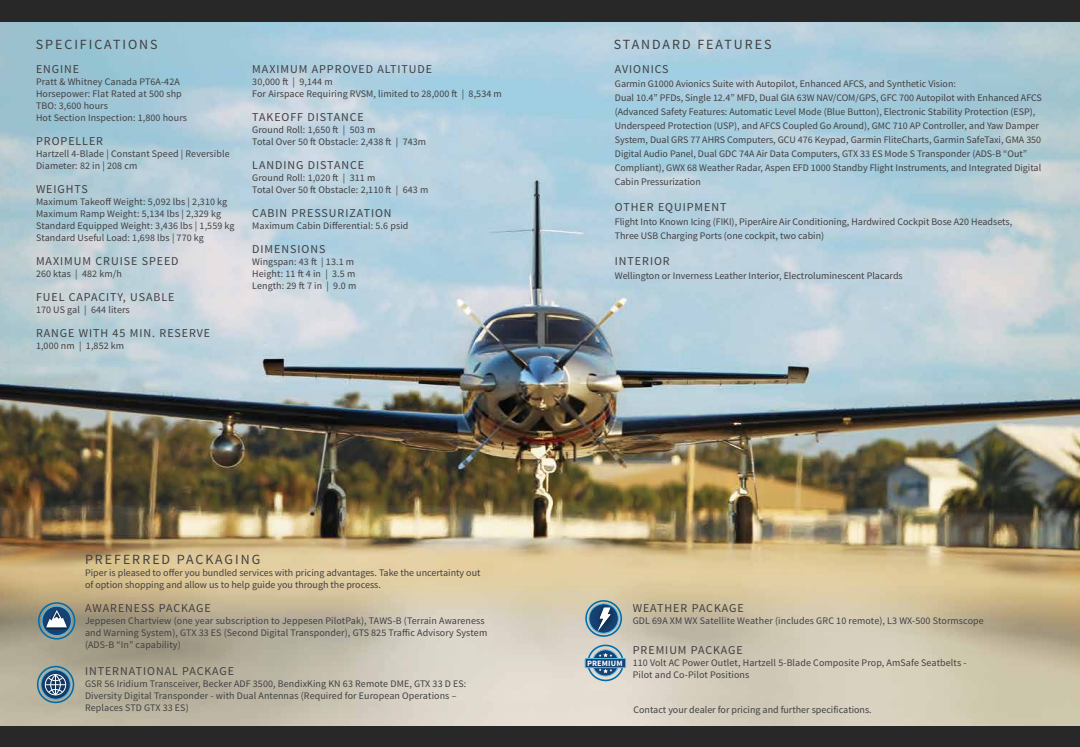
<style>
.page{position:relative;width:1080px;height:747px;background:#292829}
.page>*{position:absolute;margin:0;border:0;box-sizing:border-box;transform-origin:0 0}
.t1{font:14px "Source Sans Pro";letter-spacing:.14em;color:#414042}
.t2{font:12px "Source Sans Pro";letter-spacing:.08em;color:#414042}
.t3{font:10px/12px "Source Sans Pro";color:#414042}
.t4{font:700 8.1px "Source Sans Pro";letter-spacing:.02em;color:#fff}
</style>
<div class="page">
<img style="left:0;top:22px;width:1080px;height:704px">
<div style="left:38px;top:602px;width:37px;height:38px;border:2px solid #006eab;border-radius:50%"></div>
<svg style="left:41px;top:605px;width:31px;height:32px"></svg>
<img style="left:37px;top:665px;width:34px;height:2px">
<img style="left:37px;top:667px;width:38px;height:39px">
<svg style="left:40px;top:668px;width:31px;height:33px"></svg>
<div style="left:585px;top:658px;width:41px;height:10px;border:1px solid #54baea"></div>
<svg style="left:584px;top:598px;width:41px;height:85px;background:#829cab"></svg>
<h1 class="t1" style="left:36px;top:36px;width:123px">SPECIFICATIONS</h1>
<h1 class="t1" style="left:614px;top:36px;width:159px">STANDARD FEATURES</h1>
<p class="t2" style="left:615px;top:62px;width:55px">AVIONICS</p>
<p class="t3" style="left:615px;top:77px;width:428px;line-height:14px">Garmin G1000 Avionics Suite with Autopilot, Enhanced AFCS, and Synthetic Vision:<br>Dual 10.4” PFDs, Single 12.4” MFD, Dual GIA 63W NAV/COM/GPS, GFC 700 Autopilot with Enhanced AFCS (Advanced Safety Features: Automatic Level Mode (Blue Button), Electronic Stability Protection (ESP), Underspeed Protection (USP), and AFCS Coupled Go Around), GMC 710 AP Controller, and Yaw Damper System, Dual GRS 77 AHRS Computers, GCU 476 Keypad, Garmin FliteCharts, Garmin SafeTaxi, GMA 350<br>Digital Audio Panel, Dual GDC 74A Air Data Computers, GTX 33 ES Mode S Transponder (ADS-B “Out” Compliant), GWX 68 Weather Radar, Aspen EFD 1000 Standby Flight Instruments, and Integrated Digital Cabin Pressurization</p>
<p class="t2" style="left:615px;top:200px;width:113px">OTHER EQUIPMENT</p>
<p class="t3" style="left:615px;top:215px;width:399px;line-height:14px">Flight Into Known Icing (FIKI), PiperAire Air Conditioning, Hardwired Cockpit Bose A20 Headsets,<br>Three USB Charging Ports (one cockpit, two cabin)</p>
<p class="t2" style="left:615px;top:254px;width:56px">INTERIOR</p>
<p class="t3" style="left:615px;top:270px;width:289px">Wellington or Inverness Leather Interior, Electroluminescent Placards</p>
<p class="t2" style="left:36px;top:62px;width:45px">ENGINE</p>
<p class="t3" style="left:36px;top:76px;width:153px">Pratt &amp; Whitney Canada PT6A-42A<br>Horsepower: Flat Rated at 500 shp<br>TBO: 3,600 hours<br>Hot Section Inspection: 1,800 hours</p>
<p class="t2" style="left:36px;top:134px;width:69px">PROPELLER</p>
<p class="t3" style="left:36px;top:148px;width:195px">Hartzell 4-Blade | Constant Speed | Reversible<br>Diameter: 82 in | 208 cm</p>
<p class="t2" style="left:36px;top:182px;width:53px">WEIGHTS</p>
<p class="t3" style="left:36px;top:196px;width:200px">Maximum Takeoff Weight: 5,092 lbs | 2,310 kg Maximum Ramp Weight: 5,134 lbs | 2,329 kg Standard Equipped Weight: 3,436 lbs | 1,559 kg Standard Useful Load: 1,698 lbs | 770 kg</p>
<p class="t2" style="left:36px;top:254px;width:144px">MAXIMUM CRUISE SPEED</p>
<p class="t3" style="left:36px;top:268px;width:87px">260 ktas | 482 km/h</p>
<p class="t2" style="left:36px;top:290px;width:140px">FUEL CAPACITY, USABLE</p>
<p class="t3" style="left:36px;top:304px;width:95px">170 US gal | 644 liters</p>
<p class="t2" style="left:36px;top:326px;width:176px">RANGE WITH 45 MIN. RESERVE</p>
<p class="t3" style="left:36px;top:340px;width:90px">1,000 nm | 1,852 km</p>
<p class="t2" style="left:252px;top:62px;width:181px">MAXIMUM APPROVED ALTITUDE</p>
<p class="t3" style="left:252px;top:76px;width:251px">30,000 ft | 9,144 m<br>For Airspace Requiring RVSM, limited to 28,000 ft | 8,534 m</p>
<p class="t2" style="left:252px;top:110px;width:113px">TAKEOFF DISTANCE</p>
<p class="t3" style="left:252px;top:124px;width:175px">Ground Roll: 1,650 ft | 503 m<br>Total Over 50 ft Obstacle: 2,438 ft | 743m</p>
<p class="t2" style="left:252px;top:158px;width:113px">LANDING DISTANCE</p>
<p class="t3" style="left:252px;top:172px;width:178px">Ground Roll: 1,020 ft | 311 m<br>Total Over 50 ft Obstacle: 2,110 ft | 643 m</p>
<p class="t2" style="left:252px;top:206px;width:141px">CABIN PRESSURIZATION</p>
<p class="t3" style="left:252px;top:220px;width:158px">Maximum Cabin Differential: 5.6 psid</p>
<p class="t2" style="left:252px;top:242px;width:75px">DIMENSIONS</p>
<p class="t3" style="left:252px;top:256px;width:106px">Wingspan: 43 ft | 13.1 m<br>Height: 11 ft 4 in | 3.5 m<br>Length: 29 ft 7 in | 9.0 m</p>
<h1 class="t1" style="left:85px;top:550px;width:177px">PREFERRED PACKAGING</h1>
<p class="t3" style="left:85px;top:566px;width:397px">Piper is pleased to offer you bundled services with pricing advantages. Take the uncertainty out of option shopping and allow us to help guide you through the process.</p>
<p class="t2" style="left:85px;top:600px;width:127px">AWARENESS PACKAGE</p>
<p class="t3" style="left:85px;top:615px;width:404px">Jeppesen Chartview (one year subscription to Jeppesen PilotPak), TAWS-B (Terrain Awareness and Warning System), GTX 33 ES (Second Digital Transponder), GTS 825 Traffic Advisory System (ADS-B “In” capability)</p>
<p class="t2" style="left:85px;top:663px;width:151px">INTERNATIONAL PACKAGE</p>
<p class="t3" style="left:85px;top:678px;width:383px">GSR 56 Iridium Transceiver, Becker ADF 3500, BendixKing KN 63 Remote DME, GTX 33 D ES:<br>Diversity Digital Transponder - with Dual Antennas (Required for European Operations –<br>Replaces STD GTX 33 ES)</p>
<p class="t4" style="left:587px;top:658px;width:37px">PREMIUM</p>
<p class="t2" style="left:633px;top:600px;width:112px">WEATHER PACKAGE</p>
<p class="t3" style="left:633px;top:615px;width:353px">GDL 69A XM WX Satellite Weather (includes GRC 10 remote), L3 WX-500 Stormscope</p>
<p class="t2" style="left:633px;top:642px;width:112px">PREMIUM PACKAGE</p>
<p class="t3" style="left:633px;top:657px;width:335px">110 Volt AC Power Outlet, Hartzell 5-Blade Composite Prop, AmSafe Seatbelts -<br>Pilot and Co-Pilot Positions</p>
<p class="t3" style="left:634px;top:704px;width:240px">Contact your dealer for pricing and further specifications.</p>
</div>
